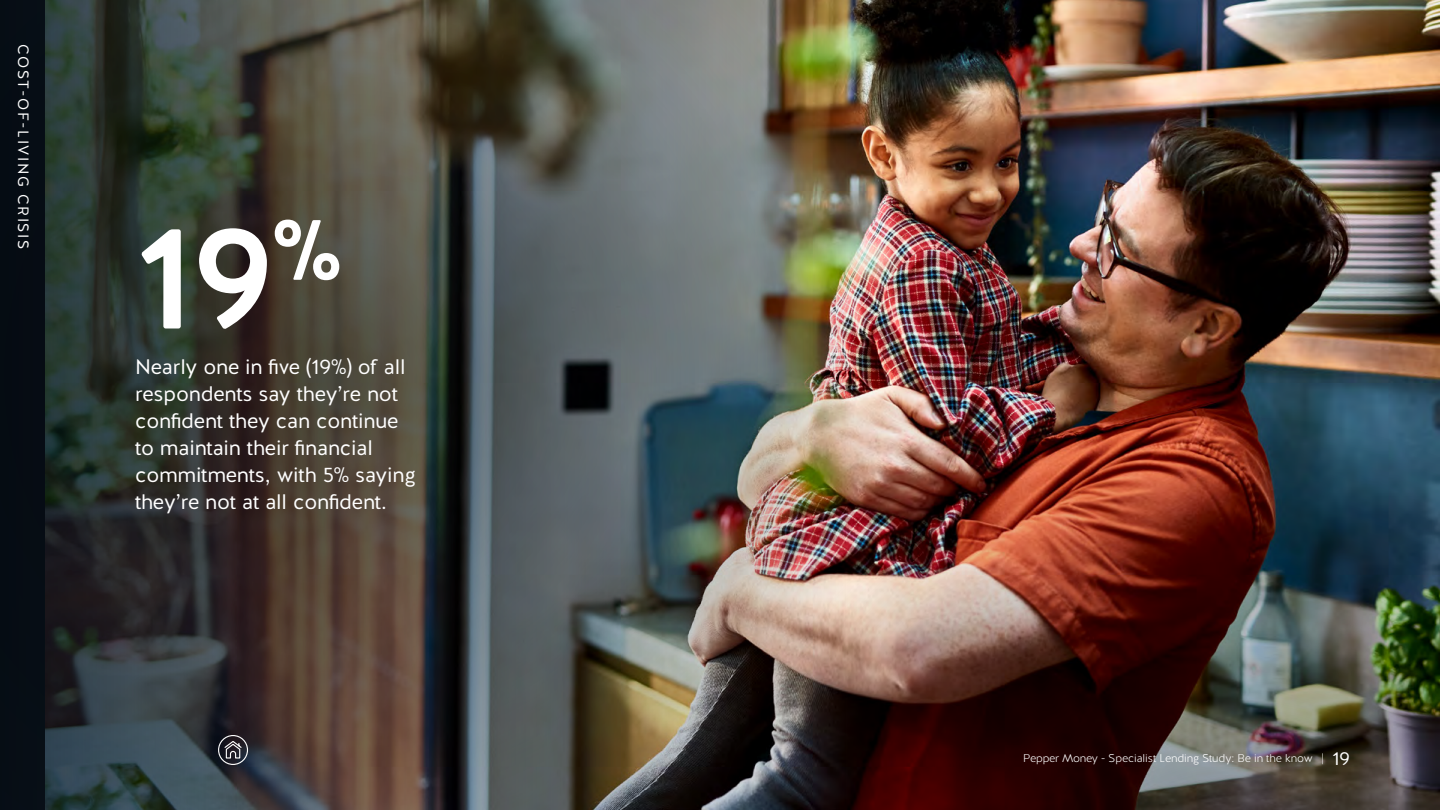
<style>
.page{position:relative;width:1440px;height:810px;background:#fff}
.page>*{position:absolute;margin:0;border:0;box-sizing:border-box;transform-origin:0 0}
.t1{font:500 146.25px "Halis R";color:#fff}
.t2{font:21px/27px "Halis R";letter-spacing:-.01em;color:#fff}
.t3{font:15px "Halis R";letter-spacing:.1em;color:#fff}
.t4{font:300 11.25px "Halis R";letter-spacing:-.01em;color:#fff}
.s1{font-weight:400;font-size:18.75px}
</style>
<div class="page">
<img style="left:887px;top:0;width:553px;height:416px">
<img style="left:887px;top:416px;width:553px;height:394px">
<img style="left:846px;top:0;width:41px;height:810px">
<img style="left:0;top:0;width:846px;height:810px">
<div style="left:218px;top:735px;width:30px;height:30px;border:1px solid #fff;border-radius:50%"></div>
<svg style="left:223px;top:740px;width:20px;height:70px"></svg>
<p class="t3" style="left:33px;top:44px;width:207px;rotate:90deg">COST-OF-LIVING CRISIS</p>
<h1 class="t1" style="left:135px;top:184px;width:208px">19<sup>%</sup></h1>
<p class="t2" style="left:135px;top:354px;width:283px">Nearly one in five (19%) of all respondents say they’re not confident they can continue to maintain their financial commitments, with 5% saying they’re not at all confident.</p>
<p class="t4" style="left:1023px;top:751px;width:328px">Pepper Money - Specialist Lending Study: Be in the know | <span class="s1">19</span></p>
</div>
